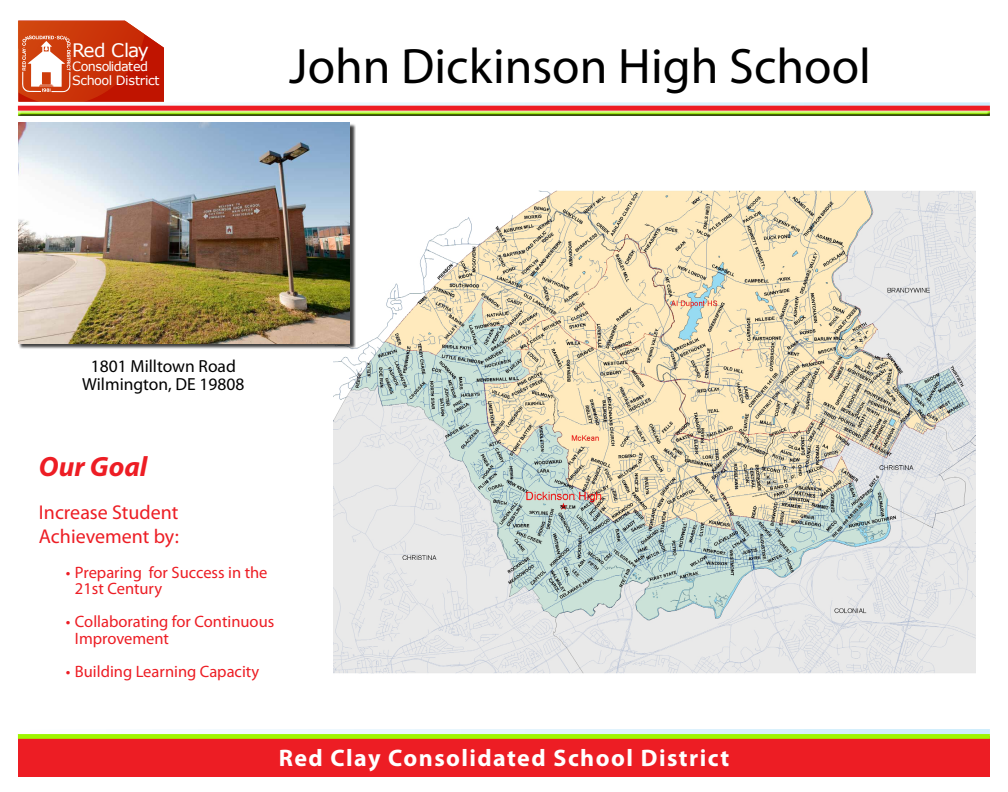
<style>
.page{position:relative;width:1008px;height:792px;background:#fff}
.page>*{position:absolute;margin:0;border:0;box-sizing:border-box;transform-origin:0 0}
.t1{font:50px "Myriad Pro";color:#000}
.t2{font:italic 700 28px "Myriad Pro";color:#ed1d24}
.t3{font:700 24px "Myriad Pro";letter-spacing:.06em;color:#fff}
.t4{font:20px/24px "Myriad Pro";color:#ed1d24}
.t5{font:18.6px "Verdana";letter-spacing:-.06em;color:#fff}
.t6{font:17.5px/17.5px "Myriad Pro";color:#000;text-align:center}
.t7{font:16.5px/16.5px "Myriad Pro";color:#ed1d24}
.t8{font:12.8px/13.8px "Verdana";letter-spacing:-.04em;color:#fff}
</style>
<div class="page">
<div style="left:17px;top:111px;width:973px;height:6px;background:#000;opacity:.75"></div>
<svg style="left:18px;top:21px;width:146px;height:81px;background:#d04b2a"></svg>
<img style="left:334px;top:190px;width:641px;height:484px">
<div style="left:19px;top:123px;width:337px;height:227px;background:#000;opacity:.75"></div>
<img style="left:18px;top:122px;width:332px;height:221px">
<div style="left:18px;top:736px;width:972px;height:41px;background:#ed1d24"></div>
<div style="left:18px;top:734px;width:972px;height:5px;background:#9ef600"></div>
<svg style="left:167px;top:729px;width:823px;height:5px"></svg>
<svg style="left:18px;top:102px;width:972px;height:4px"></svg>
<div style="left:18px;top:106px;width:972px;height:5px;background:#ed1d24"></div>
<p class="t5" style="left:72px;top:39px;width:78px">Red Clay</p>
<p class="t8" style="left:72px;top:60px;width:89px">Consolidated<br>School District</p>
<h1 class="t1" style="left:289px;top:35px;width:583px">John Dickinson High School</h1>
<p class="t6" style="left:82px;top:357px;width:164px">1801 Milltown Road<br>Wilmington, DE 19808</p>
<h2 class="t2" style="left:39px;top:449px;width:110px">Our Goal</h2>
<p class="t4" style="left:39px;top:500px;width:142px">Increase Student<br>Achievement by:</p>
<p class="t7" style="left:75px;top:564px;width:194px;text-indent:-9px">• Preparing for Success in the<br>21st Century</p>
<p class="t7" style="left:75px;top:613px;width:201px;text-indent:-9px">• Collaborating for Continuous<br>Improvement</p>
<p class="t7" style="left:66px;top:663px;width:195px">• Building Learning Capacity</p>
<h3 class="t3" style="left:279px;top:742px;width:452px">Red Clay Consolidated School District</h3>
</div>
